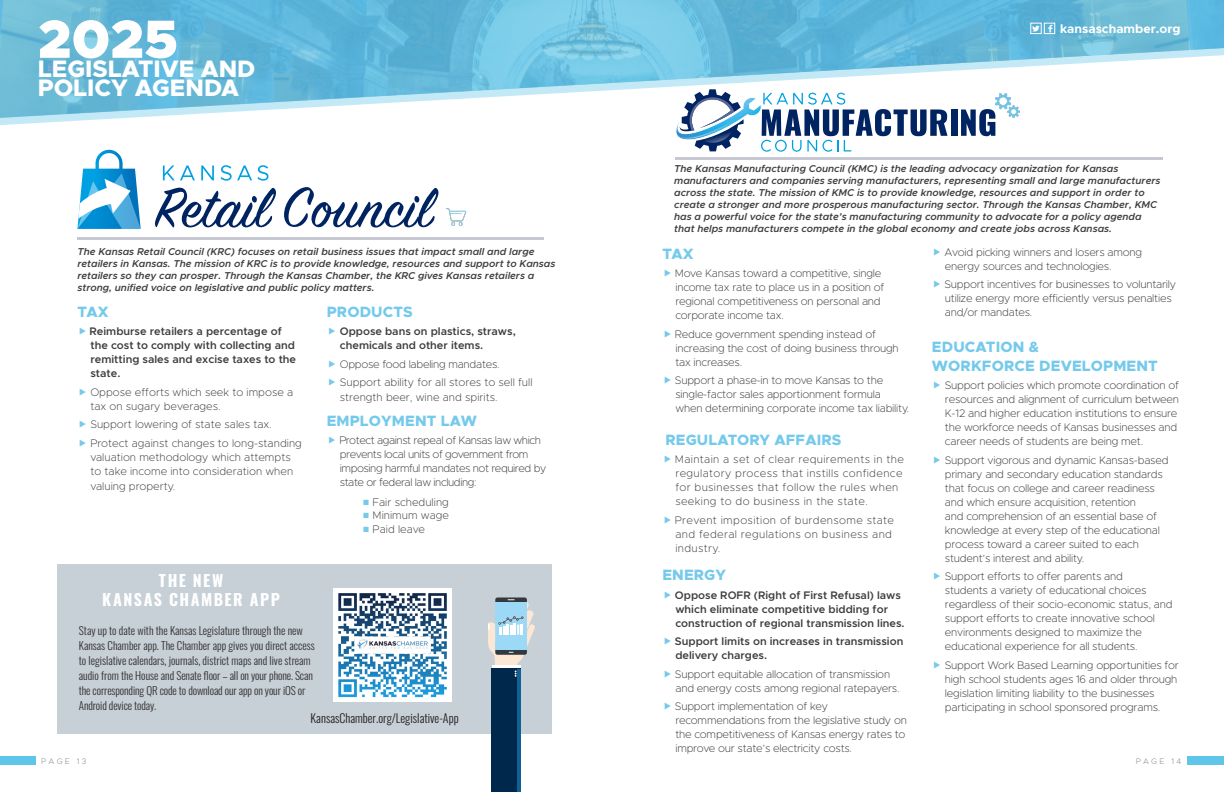
<style>
.page{position:relative;width:1224px;height:792px;background:#fff}
.page>*{position:absolute;margin:0;border:0;box-sizing:border-box;transform-origin:0 0}
.t1{font:900 54px "Metropolis";color:#fff}
.t2{font:800 23.9px/19px "Metropolis";color:#fff}
.t3{font:700 16px "Oswald";letter-spacing:.095em;color:#fff}
.t4{font:800 15px "Metropolis";letter-spacing:.01em;color:#75caec}
.t5{font:700 12.5px "Metropolis";color:#fff}
.t6{font:300 12px "Oswald";color:#231f20}
.t7{font:200 11px/14px "Metropolis";letter-spacing:-.02em;color:#3e3e3f}
.t8{font:600 11px/14px "Metropolis";color:#3e3e3f}
.t9{font:200 11px/14px "Metropolis";color:#3e3e3f}
.t10{font:300 11px/15px "Oswald";color:#312f30}
.t11{font:200 11px/14px "Metropolis";letter-spacing:.03em;color:#3e3e3f}
.t12{font:200 11px/14px "Metropolis";letter-spacing:-.04em;color:#3e3e3f}
.t13{font:italic 600 10px/12px "Metropolis";color:#3e3e3f}
.t14{font:300 8px "Metropolis";letter-spacing:.29em;color:#919396}
.t15{font:300 8px "Metropolis";letter-spacing:.29em;color:#939598}
.s1{font-family:"Socialico";font-weight:400}
.s2{font-family:"Franklin Gothic";font-weight:400;color:#75caec}
</style>
<div class="page">
<img style="left:0;top:0;width:1224px;height:118px">
<div style="left:0;top:757px;width:36px;height:8px;background:#5fc5ea"></div>
<div style="left:1188px;top:757px;width:36px;height:8px;background:#5fc5e9"></div>
<div style="left:1031px;top:23px;width:10px;height:11px;border:1px solid #fff"></div>
<div style="left:1044px;top:23px;width:11px;height:11px;border:1px solid #fff"></div>
<hr style="left:77px;top:237px;width:467px;height:3px;background:#c6c8d3">
<img style="left:446px;top:208px;width:21px;height:18px">
<svg style="left:163px;top:166px;width:32px;height:14px"></svg>
<svg style="left:201px;top:166px;width:13px;height:14px"></svg>
<svg style="left:221px;top:165px;width:48px;height:16px"></svg>
<svg style="left:155px;top:188px;width:121px;height:40px"></svg>
<svg style="left:284px;top:187px;width:155px;height:41px"></svg>
<svg style="left:77px;top:150px;width:64px;height:79px"></svg>
<hr style="left:675px;top:157px;width:488px;height:2px;background:#c6c8d3">
<div style="left:673px;top:89px;width:322px;height:63px;background:#fff"></div>
<div style="left:951px;top:109px;width:6px;height:27px;background:#002361"></div>
<svg style="left:961px;top:109px;width:34px;height:27px"></svg>
<svg style="left:676px;top:89px;width:272px;height:63px"></svg>
<img style="left:995px;top:94px;width:24px;height:24px">
<div style="left:58px;top:565px;width:494px;height:169px;background:#c7cfd7"></div>
<div style="left:492px;top:669px;width:29px;height:123px;background:#00284c"></div>
<hr style="left:518px;top:669px;width:3px;height:123px;background:#1d99d6">
<div style="left:495px;top:598px;width:32px;height:57px;background:#323a40;border-radius:2px"></div>
<svg style="left:488px;top:599px;width:47px;height:78px"></svg>
<img style="left:333px;top:588px;width:118px;height:113px">
<p class="t1" style="left:38px;top:5px;width:142px">2025</p>
<p class="t2" style="left:38px;top:59px;width:219px">LEGISLATIVE AND<br>POLICY AGENDA</p>
<p class="t5" style="left:1031px;top:21px;width:151px"><span class="s1">L F</span> kansaschamber.org</p>
<p class="t13" style="left:674px;top:162px;width:488px">The Kansas Manufacturing Council (KMC) is the leading advocacy organization for Kansas manufacturers and companies serving manufacturers, representing small and large manufacturers across the state. The mission of KMC is to provide knowledge, resources and support in order to create a stronger and more prosperous manufacturing sector. Through the Kansas Chamber, KMC has a powerful voice for the state’s manufacturing community to advocate for a policy agenda that helps manufacturers compete in the global economy and create jobs across Kansas.</p>
<p class="t13" style="left:77px;top:246px;width:480px">The Kansas Retail Council (KRC) focuses on retail business issues that impact small and large retailers in Kansas. The mission of KRC is to provide knowledge, resources and support to Kansas retailers so they can prosper. Through the Kansas Chamber, the KRC gives Kansas retailers a strong, unified voice on legislative and public policy matters.</p>
<p class="t4" style="left:662px;top:244px;width:33px">TAX</p>
<p class="t7" style="left:675px;top:267px;width:211px">Move Kansas toward a competitive, single income tax rate to place us in a position of regional competitiveness on personal and corporate income tax.</p>
<p class="t7" style="left:675px;top:327px;width:225px">Reduce government spending instead of increasing the cost of doing business through tax increases.</p>
<p class="t7" style="left:675px;top:374px;width:236px">Support a phase-in to move Kansas to the single-factor sales apportionment formula when determining corporate income tax liability.</p>
<p class="t4" style="left:665px;top:430px;width:178px">REGULATORY AFFAIRS</p>
<p class="t11" style="left:675px;top:453px;width:230px">Maintain a set of clear requirements in the regulatory process that instills confidence for businesses that follow the rules when seeking to do business in the state.</p>
<p class="t11" style="left:675px;top:513px;width:221px">Prevent imposition of burdensome state and federal regulations on business and industry.</p>
<p class="t4" style="left:662px;top:566px;width:65px">ENERGY</p>
<p class="t8" style="left:675px;top:588px;width:231px">Oppose ROFR (Right of First Refusal) laws which eliminate competitive bidding for construction of regional transmission lines.</p>
<p class="t8" style="left:675px;top:635px;width:230px">Support limits on increases in transmission delivery charges.</p>
<p class="t7" style="left:675px;top:667px;width:226px">Support equitable allocation of transmission and energy costs among regional ratepayers.</p>
<p class="t7" style="left:675px;top:700px;width:233px">Support implementation of key recommendations from the legislative study on the competitiveness of Kansas energy rates to improve our state’s electricity costs.</p>
<p class="t4" style="left:327px;top:302px;width:88px">PRODUCTS</p>
<p class="t8" style="left:340px;top:324px;width:177px">Oppose bans on plastics, straws, chemicals and other items.</p>
<p class="t7" style="left:340px;top:357px;width:161px">Oppose food labeling mandates.</p>
<p class="t9" style="left:340px;top:375px;width:194px;line-height:15px">Support ability for all stores to sell full strength beer, wine and spirits.</p>
<p class="t4" style="left:327px;top:411px;width:152px">EMPLOYMENT LAW</p>
<p class="t12" style="left:339px;top:433px;width:209px">Protect against repeal of Kansas law which prevents local units of government from imposing harmful mandates not required by state or federal law including:</p>
<p class="t9" style="left:363px;top:495px;width:88px"><span class="s2">■</span> Fair scheduling</p>
<p class="t9" style="left:363px;top:508px;width:88px"><span class="s2">■</span> Minimum wage</p>
<p class="t9" style="left:363px;top:522px;width:64px"><span class="s2">■</span> Paid leave</p>
<p class="t4" style="left:77px;top:302px;width:33px">TAX</p>
<p class="t8" style="left:90px;top:324px;width:208px">Reimburse retailers a percentage of the cost to comply with collecting and remitting sales and excise taxes to the state.</p>
<p class="t9" style="left:90px;top:385px;width:204px">Oppose efforts which seek to impose a tax on sugary beverages.</p>
<p class="t9" style="left:90px;top:417px;width:183px">Support lowering of state sales tax.</p>
<p class="t9" style="left:90px;top:436px;width:213px">Protect against changes to long-standing valuation methodology which attempts to take income into consideration when</p>
<p class="t9" style="left:90px;top:479px;width:86px">valuing property.</p>
<p class="t3" style="left:159px;top:572px;width:66px">THE NEW</p>
<p class="t3" style="left:102px;top:592px;width:179px">KANSAS CHAMBER APP</p>
<p class="t10" style="left:79px;top:622px;width:237px">Stay up to date with the Kansas Legislature through the new Kansas Chamber app. The Chamber app gives you direct access to legislative calendars, journals, district maps and live stream audio from the House and Senate floor – all on your phone. Scan the corresponding QR code to download our app on your iOS or Android device today.</p>
<p class="t6" style="left:311px;top:707px;width:150px">KansasChamber.org/Legislative-App</p>
<p class="t7" style="left:945px;top:245px;width:199px">Avoid picking winners and losers among energy sources and technologies.</p>
<p class="t7" style="left:945px;top:277px;width:233px">Support incentives for businesses to voluntarily utilize energy more efficiently versus penalties and/or mandates.</p>
<p class="t4" style="left:932px;top:337px;width:109px">EDUCATION &amp;</p>
<p class="t4" style="left:932px;top:356px;width:227px">WORKFORCE DEVELOPMENT</p>
<p class="t7" style="left:945px;top:378px;width:236px">Support policies which promote coordination of resources and alignment of curriculum between K-12 and higher education institutions to ensure the workforce needs of Kansas businesses and career needs of students are being met.</p>
<p class="t7" style="left:945px;top:453px;width:225px">Support vigorous and dynamic Kansas-based primary and secondary education standards that focus on college and career readiness and which ensure acquisition, retention<br>and comprehension of an essential base of knowledge at every step of the educational process toward a career suited to each student’s interest and ability.</p>
<p class="t7" style="left:945px;top:569px;width:229px">Support efforts to offer parents and<br>students a variety of educational choices regardless of their socio-economic status, and support efforts to create innovative school environments designed to maximize the educational experience for all students.</p>
<p class="t7" style="left:945px;top:658px;width:236px">Support Work Based Learning opportunities for high school students ages 16 and older through legislation limiting liability to the businesses participating in school sponsored programs.</p>
<p class="t14" style="left:41px;top:756px;width:47px">PAGE 13</p>
<p class="t15" style="left:1136px;top:756px;width:47px">PAGE 14</p>
</div>
